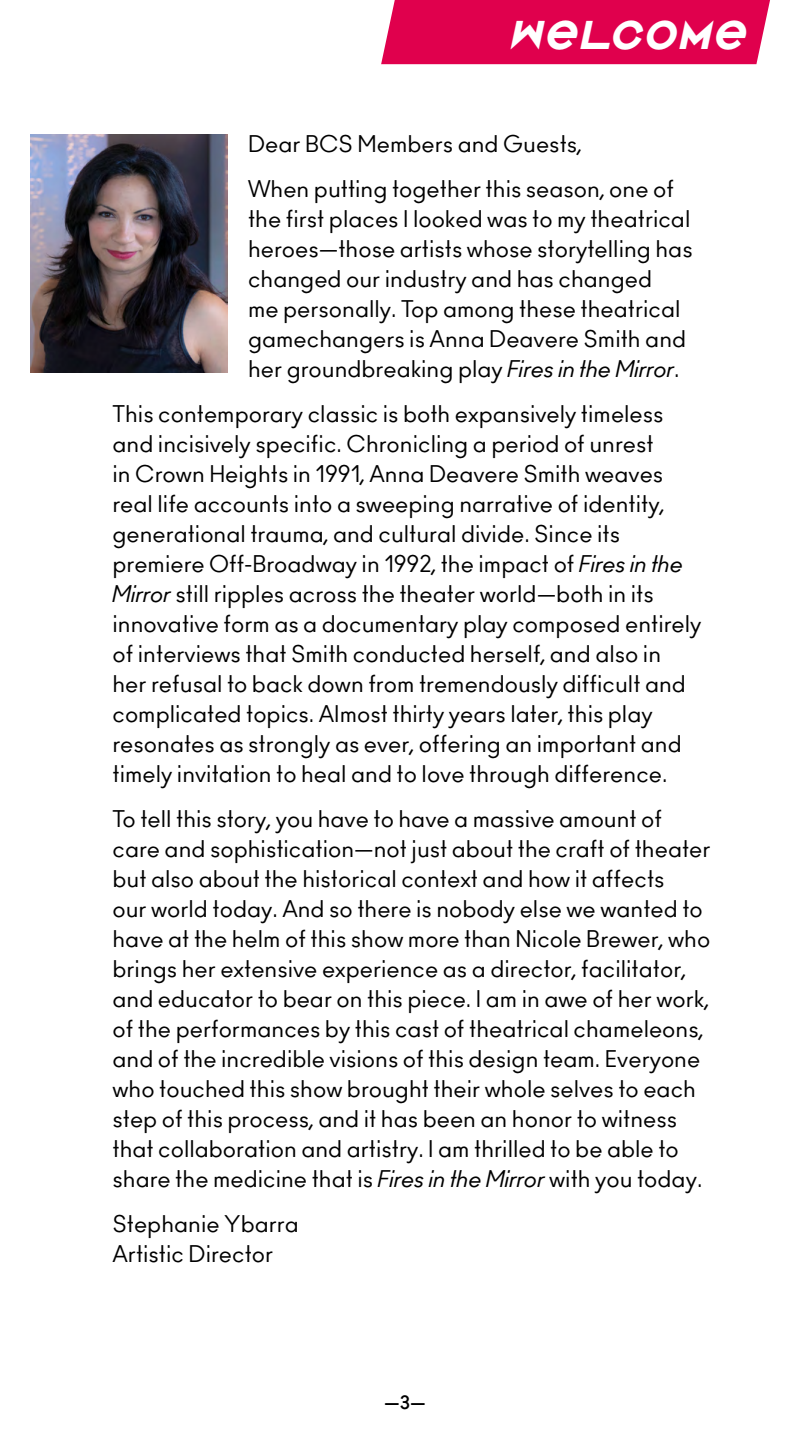
<style>
.page{position:relative;width:810px;height:1440px;background:#fff}
.page>*{position:absolute;margin:0;border:0;box-sizing:border-box;transform-origin:0 0}
.t1{font:italic 900 expanded 37.5px "Ano";color:#fff}
.Normal_wrd_13{font:22.5px/30px "Ano";color:#000}
.t2{font:700 18px "Ano";color:#000}
.s1{font-style:italic}
</style>
<div class="page">
<img style="left:30px;top:134px;width:197px;height:239px">
<div style="left:381px;top:0;width:389px;height:64px;background:#e0004d"></div>
<p class="t1" style="left:508px;top:9px;width:249px">WELCOME</p>
<p class="Normal_wrd_13" style="left:248px;top:129px;width:335px">Dear BCS Members and Guests,</p>
<p class="Normal_wrd_13" style="left:248px;top:174px;width:446px">When putting together this season, one of the first places I looked was to my theatrical heroes—those artists whose storytelling has changed our industry and has changed<br>me personally. Top among these theatrical gamechangers is Anna Deavere Smith and her groundbreaking play <span class="s1">Fires in the Mirror</span>.</p>
<p class="Normal_wrd_13" style="left:112px;top:399px;width:591px">This contemporary classic is both expansively timeless and incisively specific. Chronicling a period of unrest<br>in Crown Heights in 1991, Anna Deavere Smith weaves real life accounts into a sweeping narrative of identity, generational trauma, and cultural divide. Since its premiere Off-Broadway in 1992, the impact of <span class="s1">Fires in the Mirror</span> still ripples across the theater world—both in its innovative form as a documentary play composed entirely of interviews that Smith conducted herself, and also in<br>her refusal to back down from tremendously difficult and complicated topics. Almost thirty years later, this play resonates as strongly as ever, offering an important and timely invitation to heal and to love through difference.</p>
<p class="Normal_wrd_13" style="left:112px;top:804px;width:600px">To tell this story, you have to have a massive amount of care and sophistication—not just about the craft of theater but also about the historical context and how it affects<br>our world today. And so there is nobody else we wanted to have at the helm of this show more than Nicole Brewer, who brings her extensive experience as a director, facilitator, and educator to bear on this piece. I am in awe of her work, of the performances by this cast of theatrical chameleons, and of the incredible visions of this design team. Everyone who touched this show brought their whole selves to each step of this process, and it has been an honor to witness that collaboration and artistry. I am thrilled to be able to share the medicine that is <span class="s1">Fires in the Mirror</span> with you today.</p>
<p class="Normal_wrd_13" style="left:112px;top:1209px;width:188px">Stephanie Ybarra<br>Artistic Director</p>
<p class="t2" style="left:384px;top:1392px;width:43px">—3—</p>
</div>
